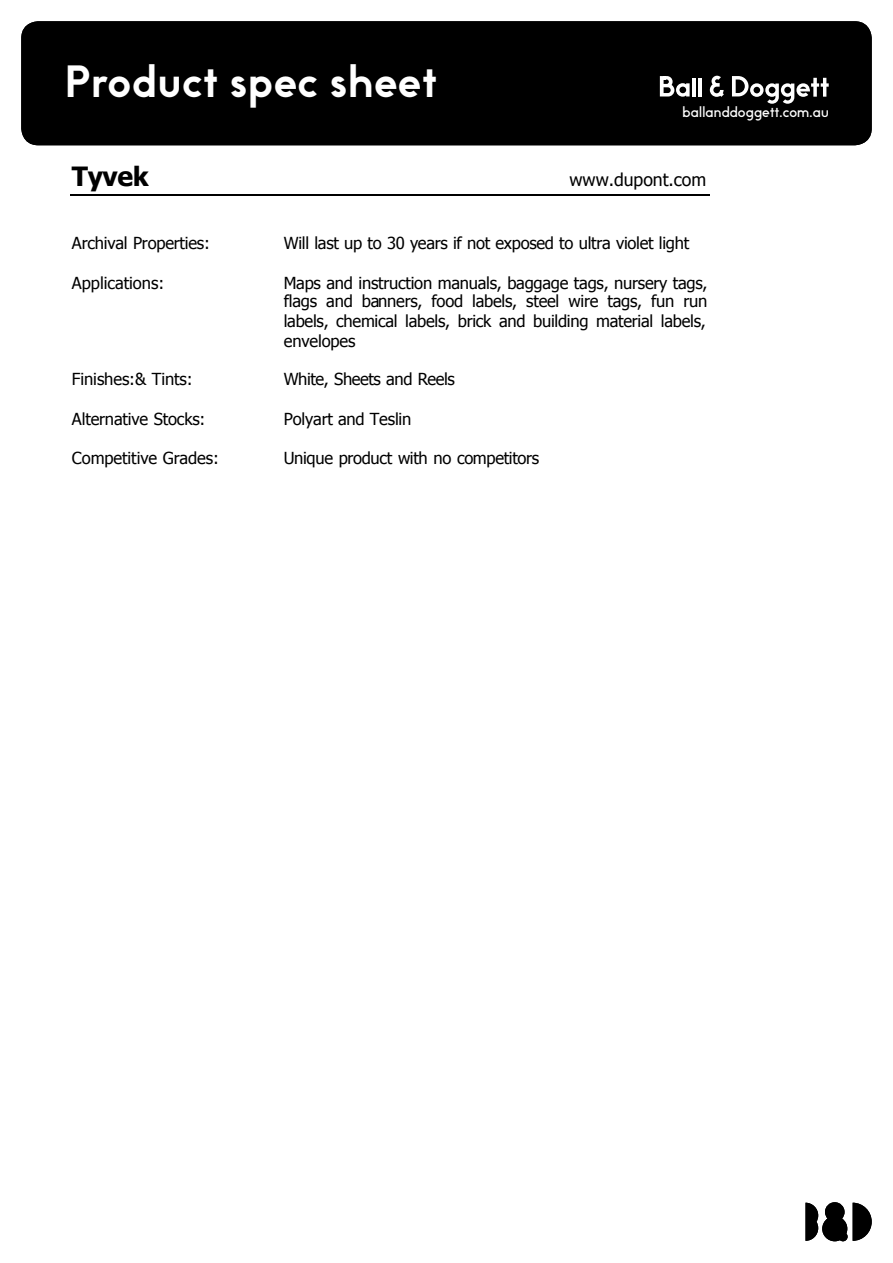
<style>
.page{position:relative;width:893px;height:1263px;background:#fff}
.page>*{position:absolute;margin:0;border:0;box-sizing:border-box;transform-origin:0 0}
.t1{font:700 41.1px "Futwora Pro";letter-spacing:-.03em;color:#fff}
.t2{font:700 26.4px "Tahoma";letter-spacing:-.015em;color:#000}
.t3{font:17.7px "Tahoma";color:#000}
.t4{font:16.5px/18.1px "Tahoma";letter-spacing:-.015em;color:#000}
.t5{font:13.5px "Futwora Pro";letter-spacing:-.03em;color:#fff}
</style>
<div class="page">
<div style="left:21px;top:21px;width:851px;height:124px;background:#000;border-radius:17px"></div>
<hr style="left:692px;top:78px;width:4px;height:18px;background:#fff">
<hr style="left:698px;top:78px;width:4px;height:18px;background:#fff">
<svg style="left:732px;top:76px;width:97px;height:28px"></svg>
<svg style="left:710px;top:76px;width:14px;height:21px"></svg>
<svg style="left:660px;top:76px;width:30px;height:21px"></svg>
<svg style="left:805px;top:1202px;width:67px;height:39px"></svg>
<hr style="left:70px;top:194px;width:640px;height:1px;background:#000">
<h1 class="t1" style="left:64px;top:51px;width:376px">Product spec sheet</h1>
<p class="t5" style="left:682px;top:102px;width:149px">ballanddoggett.com.au</p>
<h2 class="t2" style="left:72px;top:158px;width:78px">Tyvek</h2>
<p class="t3" style="left:570px;top:168px;width:138px">www.dupont.com</p>
<p class="t4" style="left:72px;top:233px;width:139px">Archival Properties:</p>
<p class="t4" style="left:284px;top:233px;width:407px">Will last up to 30 years if not exposed to ultra violet light</p>
<p class="t4" style="left:72px;top:273px;width:94px">Applications:</p>
<p class="t4" style="left:284px;top:273px;width:425px">Maps and instruction manuals, baggage tags, nursery tags, flags and banners, food labels, steel wire tags, fun run</p>
<p class="t4" style="left:284px;top:311px;width:424px;line-height:19.4px">labels, chemical labels, brick and building material labels, envelopes</p>
<p class="t4" style="left:72px;top:370px;width:122px">Finishes:&amp; Tints:</p>
<p class="t4" style="left:284px;top:370px;width:173px">White, Sheets and Reels</p>
<p class="t4" style="left:72px;top:409px;width:135px">Alternative Stocks:</p>
<p class="t4" style="left:284px;top:409px;width:129px">Polyart and Teslin</p>
<p class="t4" style="left:72px;top:448px;width:149px">Competitive Grades:</p>
<p class="t4" style="left:284px;top:448px;width:257px">Unique product with no competitors</p>
</div>
